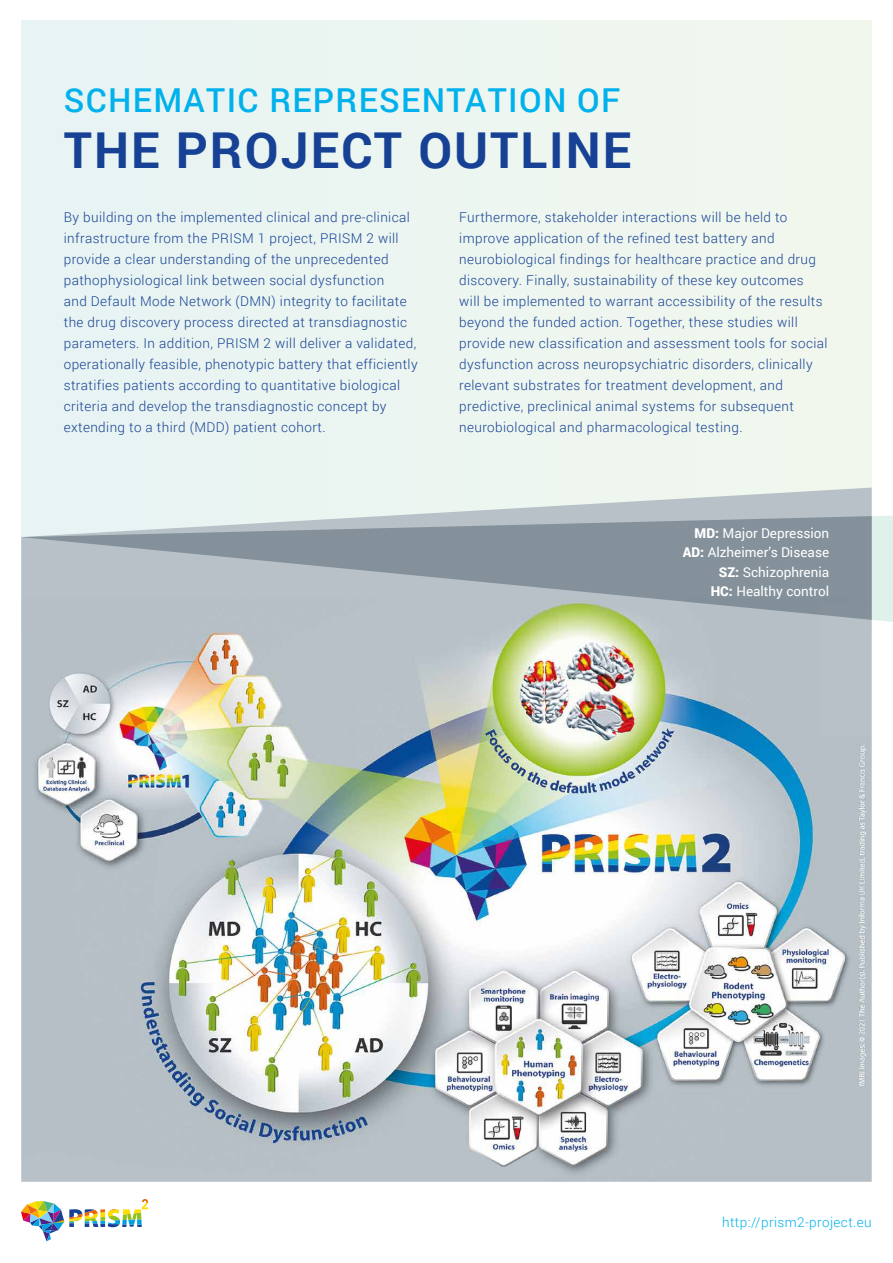
<style>
.page{position:relative;width:893px;height:1263px;background:#fff}
.page>*{position:absolute;margin:0;border:0;box-sizing:border-box;transform-origin:0 0}
.t1{font:700 49.5px "Roboto";letter-spacing:.04em;color:#164194}
.t2{font:500 33px "Roboto";letter-spacing:.04em;color:#00b1eb}
.t3{font:300 13.5px/21px "Roboto";letter-spacing:.03em;color:#164194}
.t4{font:13.5px/19.5px "Roboto";color:#fff;text-align:right}
.t5{font:300 13.5px "Roboto";letter-spacing:.03em;color:#00b1eb}
.s1{font-weight:900}
</style>
<div class="page">
<div style="left:21px;top:21px;width:851px;height:610px;background:#ecf5f0"></div>
<img style="left:21px;top:488px;width:851px;height:694px">
<img style="left:21px;top:1199px;width:127px;height:42px">
<div style="left:872px;top:515px;width:21px;height:107px;background:#def1ea"></div>
<svg style="left:21px;top:516px;width:851px;height:104px;background:#9fabb1"></svg>
<h2 class="t2" style="left:64px;top:77px;width:558px">SCHEMATIC REPRESENTATION OF</h2>
<h1 class="t1" style="left:64px;top:116px;width:569px">THE PROJECT OUTLINE</h1>
<p class="t3" style="left:64px;top:206px;width:355px">By building on the implemented clinical and pre-clinical infrastructure from the PRISM 1 project, PRISM 2 will provide a clear understanding of the unprecedented pathophysiological link between social dysfunction<br>and Default Mode Network (DMN) integrity to facilitate the drug discovery process directed at transdiagnostic parameters. In addition, PRISM 2 will deliver a validated, operationally feasible, phenotypic battery that efficiently stratifies patients according to quantitative biological criteria and develop the transdiagnostic concept by extending to a third (MDD) patient cohort.</p>
<p class="t3" style="left:459px;top:206px;width:370px">Furthermore, stakeholder interactions will be held to improve application of the refined test battery and neurobiological findings for healthcare practice and drug discovery. Finally, sustainability of these key outcomes will be implemented to warrant accessibility of the results beyond the funded action. Together, these studies will provide new classification and assessment tools for social dysfunction across neuropsychiatric disorders, clinically relevant substrates for treatment development, and predictive, preclinical animal systems for subsequent neurobiological and pharmacological testing.</p>
<p class="t4" style="left:683px;top:522px;width:148px"><span class="s1">MD:</span> Major Depression<br><span class="s1">AD:</span> Alzheimer’s Disease<br><span class="s1">SZ:</span> Schizophrenia<br><span class="s1">HC:</span> Healthy control</p>
<p class="t5" style="left:722px;top:1212px;width:151px">http://prism2-project.eu</p>
</div>
